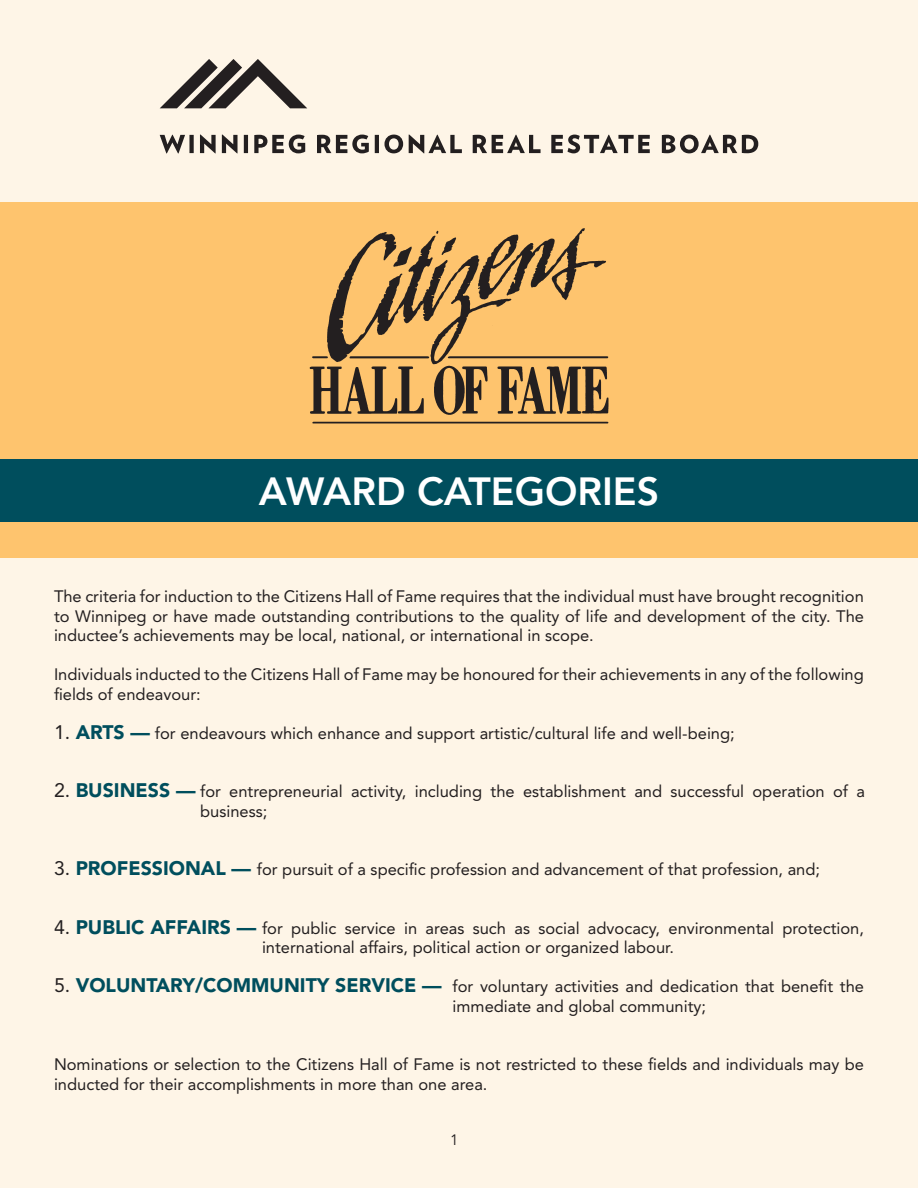
<style>
.page{position:relative;width:918px;height:1188px;background:#fef5e7}
.page>*{position:absolute;margin:0;border:0;box-sizing:border-box;transform-origin:0 0}
.t1{font:800 39px "Avenir";color:#fff}
.BODY_COPY{font:16.5px/19.5px "Avenir";color:#231f20}
.t2{font:15px "Avenir";color:#231f20}
.s1{font-size:19.5px}
.s2{font-weight:900;font-size:19.5px;color:#004e5d}
</style>
<div class="page">
<div style="left:0;top:202px;width:918px;height:356px;background:#fec46e"></div>
<img style="left:309px;top:228px;width:300px;height:196px">
<svg style="left:160px;top:135px;width:598px;height:18px"></svg>
<svg style="left:160px;top:59px;width:147px;height:49px"></svg>
<div style="left:0;top:459px;width:918px;height:63px;background:#004e5d"></div>
<p class="t1" style="left:259px;top:468px;width:402px">AWARD CATEGORIES</p>
<p class="BODY_COPY" style="left:54px;top:587px;width:812px;text-align:justify">The criteria for induction to the Citizens Hall of Fame requires that the individual must have brought recognition to Winnipeg or have made outstanding contributions to the quality of life and development of the city. The inductee’s achievements may be local, national, or international in scope.</p>
<p class="BODY_COPY" style="left:54px;top:665px;width:811px">Individuals inducted to the Citizens Hall of Fame may be honoured for their achievements in any of the following fields of endeavour:</p>
<p class="BODY_COPY" style="left:54px;top:723px;width:682px"><span class="s1">1.</span> <span class="s2">ARTS —</span> for endeavours which enhance and support artistic/cultural life and well-being;</p>
<p class="BODY_COPY" style="left:200px;top:782px;width:666px;text-indent:-146px"><span class="s1">2.</span> <span class="s2">BUSINESS —</span> for entrepreneurial activity, including the establishment and successful operation of a business;</p>
<p class="BODY_COPY" style="left:54px;top:860px;width:768px"><span class="s1">3.</span> <span class="s2">PROFESSIONAL —</span> for pursuit of a specific profession and advancement of that profession, and;</p>
<p class="BODY_COPY" style="left:262px;top:918px;width:603px;text-indent:-208px"><span class="s1">4.</span> <span class="s2">PUBLIC AFFAIRS —</span> for public service in areas such as social advocacy, environmental protection, international affairs, political action or organized labour.</p>
<p class="BODY_COPY" style="left:453px;top:977px;width:413px;text-indent:-399px"><span class="s1">5.</span> <span class="s2">VOLUNTARY/COMMUNITY SERVICE —</span> for voluntary activities and dedication that benefit the immediate and global community;</p>
<p class="BODY_COPY" style="left:54px;top:1055px;width:812px">Nominations or selection to the Citizens Hall of Fame is not restricted to these fields and individuals may be inducted for their accomplishments in more than one area.</p>
<p class="t2" style="left:450px;top:1132px;width:10px">1</p>
</div>
